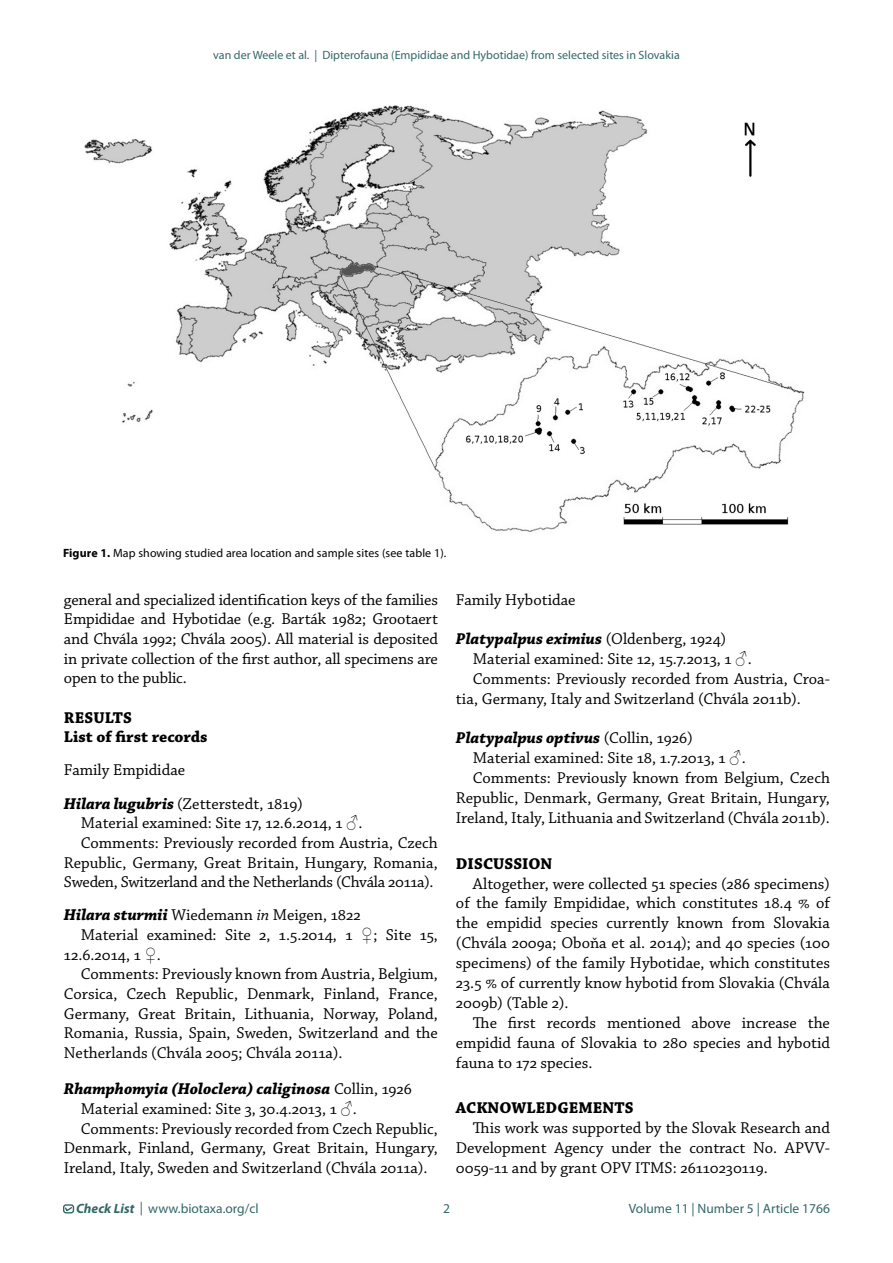
<style>
.page{position:relative;width:893px;height:1263px;background:#fff}
.page>*{position:absolute;margin:0;border:0;box-sizing:border-box;transform-origin:0 0}
.t1{font:16.5px/20px "Chaparral Pro";color:#000;text-align:justify}
.t2{font:italic 700 16.5px "Chaparral Pro";color:#000}
.t3{font:700 16.5px/19.6px "Chaparral Pro";color:#000}
.t4{font:16.5px "Chaparral Pro";letter-spacing:-.02em;color:#000}
.t5{font:13.5px "Myriad Pro";color:#336769}
.t6{font:12px "Myriad Pro";color:#336769}
.t7{font:12px "Myriad Pro";letter-spacing:.01em;color:#000}
.s1{font-weight:700}
.s2{font-weight:700;font-style:italic}
.s3{font-family:"Times New Roman"}
.s4{font-style:italic}
.s5{font-weight:400;font-style:normal}
</style>
<div class="page">
<div style="left:63px;top:1204px;width:11px;height:9px;border:1px solid #336767;border-radius:2px"></div>
<svg style="left:64px;top:1206px;width:9px;height:6px"></svg>
<img style="left:84px;top:105px;width:721px;height:427px">
<p class="t6" style="left:213px;top:47px;width:468px">van der Weele et al. | Dipterofauna (Empididae and Hybotidae) from selected sites in Slovakia</p>
<p class="t7" style="left:63px;top:545px;width:385px"><span class="s1">Figure 1.</span> Map showing studied area location and sample sites (see table 1).</p>
<p class="t1" style="left:64px;top:590px;width:376px">general and specialized identification keys of the families Empididae and Hybotidae (e.g. Barták 1982; Grootaert and Chvála 1992; Chvála 2005). All material is deposited in private collection of the first author, all specimens are open to the public.</p>
<p class="t3" style="left:64px;top:708px;width:145px">RESULTS<br>List of first records</p>
<p class="t1" style="left:64px;top:754px;width:240px;line-height:33.2px">Family Empididae<br><span class="s2">Hilara lugubris</span> (Zetterstedt, 1819)</p>
<p class="t1" style="left:81px;top:814px;width:283px">Material examined: Site 17, 12.6.2014, 1 <span class="s3">♂</span>.</p>
<p class="t1" style="left:81px;top:833px;width:358px">Comments: Previously recorded from Austria, Czech</p>
<p class="t1" style="left:64px;top:853px;width:375px">Republic, Germany, Great Britain, Hungary, Romania,</p>
<p class="t4" style="left:64px;top:873px;width:371px">Sweden, Switzerland and the Netherlands (Chvála 2011a).</p>
<p class="t1" style="left:64px;top:906px;width:298px"><span class="s2">Hilara sturmii</span> Wiedemann <span class="s4">in</span> Meigen, 1822</p>
<p class="t1" style="left:81px;top:925px;width:359px">Material examined: Site 2, 1.5.2014, 1 <span class="s3">♀</span>; Site 15,</p>
<p class="t1" style="left:64px;top:945px;width:99px">12.6.2014, 1 <span class="s3">♀</span>.</p>
<p class="t1" style="left:81px;top:965px;width:359px">Comments: Previously known from Austria, Belgium,</p>
<p class="t1" style="left:64px;top:984px;width:375px">Corsica, Czech Republic, Denmark, Finland, France,</p>
<p class="t1" style="left:64px;top:1004px;width:375px">Germany, Great Britain, Lithuania, Norway, Poland,</p>
<p class="t1" style="left:64px;top:1024px;width:375px">Romania, Russia, Spain, Sweden, Switzerland and the</p>
<p class="t1" style="left:64px;top:1043px;width:280px">Netherlands (Chvála 2005; Chvála 2011a).</p>
<p class="t2" style="left:64px;top:1079px;width:350px">Rhamphomyia (Holoclera) caliginosa <span class="s5">Collin, 1926</span></p>
<p class="t1" style="left:81px;top:1099px;width:277px">Material examined: Site 3, 30.4.2013, 1 <span class="s3">♂</span>.</p>
<p class="t1" style="left:81px;top:1119px;width:358px">Comments: Previously recorded from Czech Republic,</p>
<p class="t1" style="left:64px;top:1139px;width:376px">Denmark, Finland, Germany, Great Britain, Hungary,</p>
<p class="t1" style="left:64px;top:1158px;width:365px">Ireland, Italy, Sweden and Switzerland (Chvála 2011a).</p>
<p class="t1" style="left:456px;top:590px;width:121px">Family Hybotidae</p>
<p class="t2" style="left:456px;top:629px;width:272px">Platypalpus eximius <span class="s5">(Oldenberg, 1924)</span></p>
<p class="t1" style="left:473px;top:649px;width:280px">Material examined: Site 12, 15.7.2013, 1 <span class="s3">♂</span>.</p>
<p class="t1" style="left:473px;top:669px;width:358px">Comments: Previously recorded from Austria, Croa-</p>
<p class="t1" style="left:456px;top:689px;width:346px">tia, Germany, Italy and Switzerland (Chvála 2011b).</p>
<p class="t2" style="left:456px;top:728px;width:238px">Platypalpus optivus <span class="s5">(Collin, 1926)</span></p>
<p class="t1" style="left:473px;top:749px;width:274px">Material examined: Site 18, 1.7.2013, 1 <span class="s3">♂</span>.</p>
<p class="t1" style="left:473px;top:769px;width:358px">Comments: Previously known from Belgium, Czech</p>
<p class="t1" style="left:456px;top:789px;width:375px">Republic, Denmark, Germany, Great Britain, Hungary,</p>
<p class="t1" style="left:456px;top:808px;width:376px">Ireland, Italy, Lithuania and Switzerland (Chvála 2011b).</p>
<p class="t3" style="left:456px;top:854px;width:14px">Discussion</p>
<p class="t1" style="left:456px;top:874px;width:376px;text-indent:17px">Altogether, were collected 51 species (286 specimens) of the family Empididae, which constitutes 18.4 % of the empidid species currently known from Slovakia (Chvála 2009a; Oboňa et al. 2014); and 40 species (100 specimens) of the family Hybotidae, which constitutes 23.5 % of currently know hybotid from Slovakia (Chvála 2009b) (Table 2).</p>
<p class="t1" style="left:456px;top:1013px;width:376px;text-indent:17px">The first records mentioned above increase the empidid fauna of Slovakia to 280 species and hybotid fauna to 172 species.</p>
<p class="t3" style="left:456px;top:1099px;width:179px">ACKNOWLEDGEMENTS</p>
<p class="t1" style="left:456px;top:1119px;width:376px;text-indent:17px">This work was supported by the Slovak Research and Development Agency under the contract No. APVV-0059-11 and by grant OPV ITMS: 26110230119.</p>
<p class="t5" style="left:76px;top:1200px;width:184px"><span class="s2">Check List</span> | www.biotaxa.org/cl</p>
<p class="t5" style="left:443px;top:1200px;width:8px">2</p>
<p class="t5" style="left:629px;top:1200px;width:203px">Volume 11 | Number 5 | Article 1766</p>
</div>
